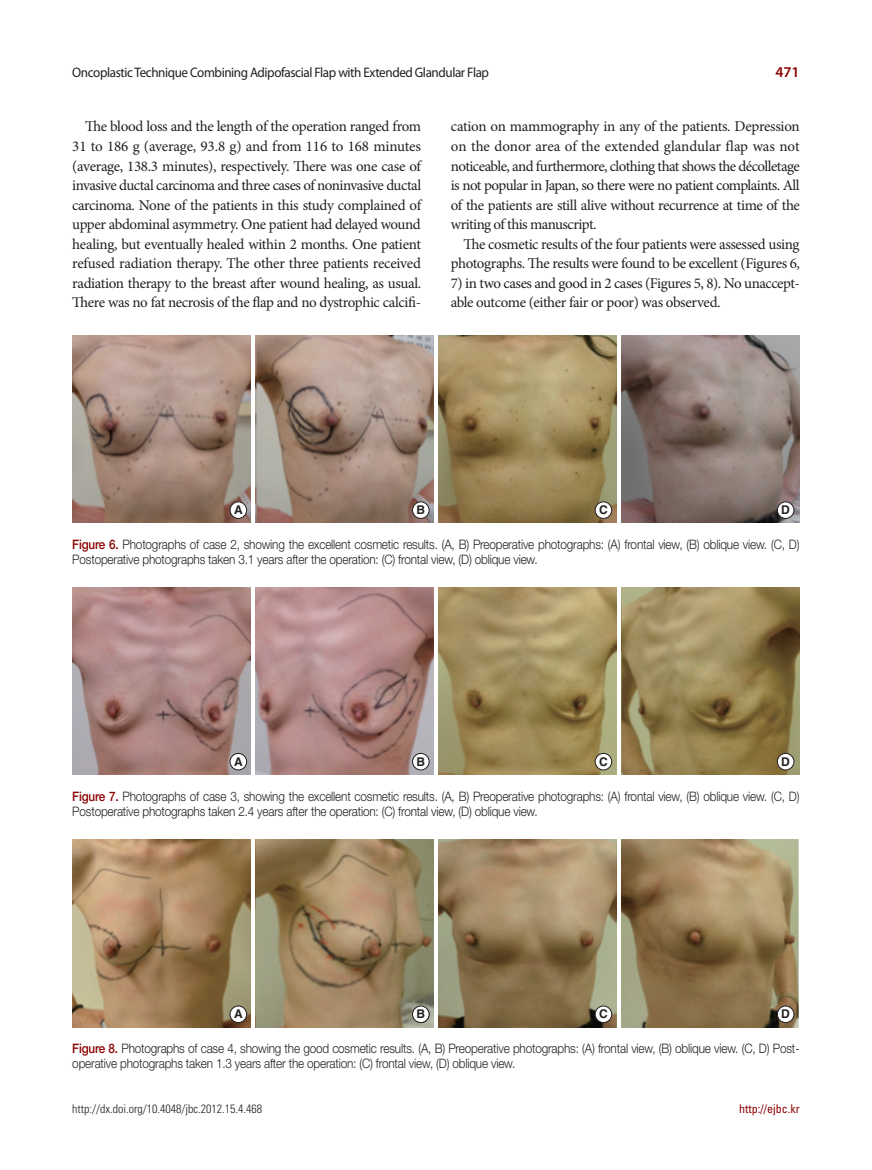
<style>
.page{position:relative;width:872px;height:1170px;background:#fff}
.page>*{position:absolute;margin:0;border:0;box-sizing:border-box;transform-origin:0 0}
.본문{font:15px/19.5px "Minion Pro";letter-spacing:-.03em;color:#231f20;text-align:justify}
.t1{font:600 15px "Myriad Pro";color:#8b0202}
.t2{font:13.8px "Myriad Pro";letter-spacing:-.03em;color:#231f20;scale:.95 1}
.표_제목__그림_설명{font:300 13.05px/15.6px "Helvetica Neue LT Std";letter-spacing:-.015em;color:#231f20;scale:.9 1}
.t3{font:300 condensed 12px "Univers LT Std";color:#231f20}
.t4{font:condensed 12px "Univers LT Std";color:#8b0202}
.t5{font:700 12px "Helvetica LT Std";color:#231f20}
.s1{font-weight:500;color:#8b0202}
</style>
<div class="page">
<img style="left:72px;top:336px;width:179px;height:187px">
<img style="left:255px;top:336px;width:179px;height:187px">
<img style="left:438px;top:336px;width:179px;height:187px">
<img style="left:621px;top:336px;width:178px;height:187px">
<img style="left:72px;top:587px;width:179px;height:188px">
<img style="left:255px;top:587px;width:179px;height:188px">
<img style="left:438px;top:587px;width:179px;height:188px">
<img style="left:621px;top:587px;width:178px;height:188px">
<img style="left:72px;top:839px;width:179px;height:187px">
<img style="left:255px;top:839px;width:179px;height:187px">
<img style="left:438px;top:839px;width:179px;height:187px">
<img style="left:621px;top:839px;width:178px;height:187px">
<div style="left:230px;top:502px;width:17px;height:16px;background:#fff;border-radius:50%"></div>
<div style="left:230px;top:501px;width:17px;height:17px;border:1px solid #231f20;border-radius:50%"></div>
<div style="left:412px;top:502px;width:17px;height:16px;background:#fff;border-radius:50%"></div>
<div style="left:412px;top:501px;width:17px;height:17px;border:1px solid #231f20;border-radius:50%"></div>
<div style="left:595px;top:502px;width:16px;height:16px;background:#fff;border-radius:50%"></div>
<div style="left:595px;top:501px;width:17px;height:17px;border:1px solid #231f20;border-radius:50%"></div>
<div style="left:777px;top:502px;width:17px;height:16px;background:#fff;border-radius:50%"></div>
<div style="left:777px;top:501px;width:17px;height:17px;border:1px solid #231f20;border-radius:50%"></div>
<div style="left:230px;top:753px;width:17px;height:17px;background:#fff;border-radius:50%"></div>
<div style="left:230px;top:753px;width:17px;height:17px;border:1px solid #231f20;border-radius:50%"></div>
<div style="left:412px;top:753px;width:17px;height:17px;background:#fff;border-radius:50%"></div>
<div style="left:412px;top:753px;width:17px;height:17px;border:1px solid #231f20;border-radius:50%"></div>
<div style="left:595px;top:753px;width:16px;height:17px;background:#fff;border-radius:50%"></div>
<div style="left:595px;top:753px;width:17px;height:17px;border:1px solid #231f20;border-radius:50%"></div>
<div style="left:777px;top:753px;width:17px;height:17px;background:#fff;border-radius:50%"></div>
<div style="left:777px;top:753px;width:17px;height:17px;border:1px solid #231f20;border-radius:50%"></div>
<div style="left:230px;top:1005px;width:17px;height:17px;background:#fff;border-radius:50%"></div>
<div style="left:230px;top:1005px;width:17px;height:17px;border:1px solid #231f20;border-radius:50%"></div>
<div style="left:412px;top:1005px;width:17px;height:17px;background:#fff;border-radius:50%"></div>
<div style="left:412px;top:1005px;width:17px;height:17px;border:1px solid #231f20;border-radius:50%"></div>
<div style="left:595px;top:1005px;width:16px;height:17px;background:#fff;border-radius:50%"></div>
<div style="left:595px;top:1005px;width:17px;height:17px;border:1px solid #231f20;border-radius:50%"></div>
<div style="left:777px;top:1005px;width:17px;height:17px;background:#fff;border-radius:50%"></div>
<div style="left:777px;top:1005px;width:17px;height:17px;border:1px solid #231f20;border-radius:50%"></div>
<p class="t2" style="left:72px;top:64px;width:440px">Oncoplastic Technique Combining Adipofascial Flap with Extended Glandular Flap</p>
<p class="t1" style="left:775px;top:63px;width:26px">471</p>
<p class="본문" style="left:72px;top:117px;width:350px;text-indent:13px">The blood loss and the length of the operation ranged from 31 to 186 g (average, 93.8 g) and from 116 to 168 minutes (average, 138.3 minutes), respectively. There was one case of invasive ductal carcinoma and three cases of noninvasive ductal carcinoma. None of the patients in this study complained of upper abdominal asymmetry. One patient had delayed wound healing, but eventually healed within 2 months. One patient refused radiation therapy. The other three patients received radiation therapy to the breast after wound healing, as usual.<br>There was no fat necrosis of the flap and no dystrophic calcifi-</p>
<p class="본문" style="left:451px;top:117px;width:350px">cation on mammography in any of the patients. Depression on the donor area of the extended glandular flap was not noticeable, and furthermore, clothing that shows the décolletage is not popular in Japan, so there were no patient complaints. All of the patients are still alive without recurrence at time of the writing of this manuscript.</p>
<p class="본문" style="left:451px;top:234px;width:350px;text-align:right">The cosmetic results of the four patients were assessed using photographs. The results were found to be excellent (Figures 6,</p>
<p class="본문" style="left:451px;top:273px;width:350px">7) in two cases and good in 2 cases (Figures 5, 8). No unaccept&shy;able outcome (either fair or poor) was observed.</p>
<p class="t5" style="left:234px;top:502px;width:10px">A</p>
<p class="t5" style="left:416px;top:502px;width:10px">B</p>
<p class="t5" style="left:599px;top:502px;width:10px">C</p>
<p class="t5" style="left:781px;top:502px;width:10px">D</p>
<p class="표_제목__그림_설명" style="left:72px;top:536px;width:809px"><span class="s1">Figure 6.</span> Photographs of case 2, showing the excellent cosmetic results. (A, B) Preoperative photographs: (A) frontal view, (B) oblique view. (C, D)<br>Postoperative photographs taken 3.1 years after the operation: (C) frontal view, (D) oblique view.</p>
<p class="t5" style="left:234px;top:754px;width:10px">A</p>
<p class="t5" style="left:416px;top:754px;width:10px">B</p>
<p class="t5" style="left:599px;top:754px;width:10px">C</p>
<p class="t5" style="left:781px;top:754px;width:10px">D</p>
<p class="표_제목__그림_설명" style="left:72px;top:788px;width:809px"><span class="s1">Figure 7.</span> Photographs of case 3, showing the excellent cosmetic results. (A, B) Preoperative photographs: (A) frontal view, (B) oblique view. (C, D)<br>Postoperative photographs taken 2.4 years after the operation: (C) frontal view, (D) oblique view.</p>
<p class="t5" style="left:234px;top:1006px;width:10px">A</p>
<p class="t5" style="left:416px;top:1006px;width:10px">B</p>
<p class="t5" style="left:599px;top:1006px;width:10px">C</p>
<p class="t5" style="left:781px;top:1006px;width:10px">D</p>
<p class="표_제목__그림_설명" style="left:72px;top:1039px;width:809px"><span class="s1">Figure 8.</span> Photographs of case 4, showing the good cosmetic results. (A, B) Preoperative photographs: (A) frontal view, (B) oblique view. (C, D) Post&shy;operative photographs taken 1.3 years after the operation: (C) frontal view, (D) oblique view.</p>
<p class="t3" style="left:72px;top:1101px;width:191px">http://dx.doi.org/10.4048/jbc.2012.15.4.468</p>
<p class="t4" style="left:739px;top:1100px;width:62px">http://ejbc.kr</p>
</div>
